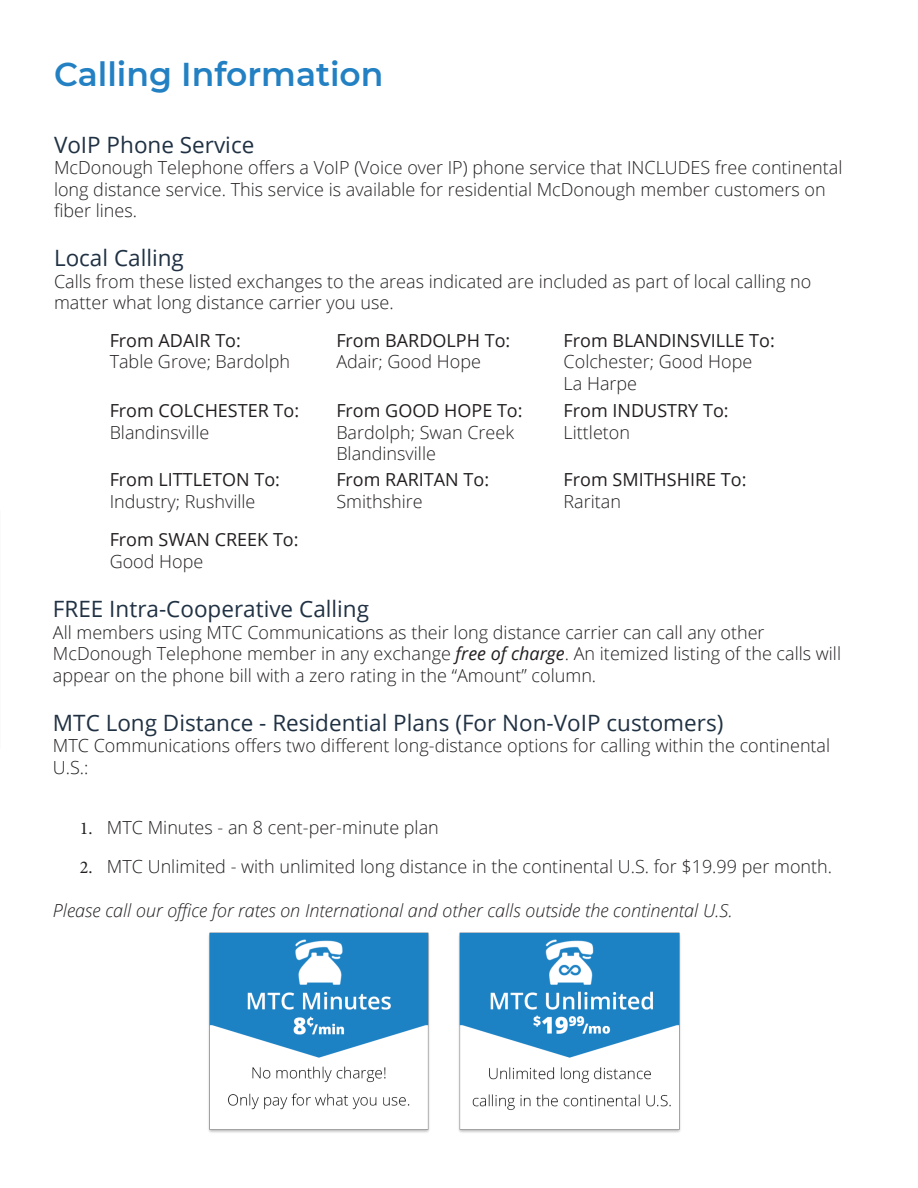
<style>
.page{position:relative;width:918px;height:1188px;background:#fff}
.page>*{position:absolute;margin:0;border:0;box-sizing:border-box;transform-origin:0 0}
.t1{font:600 33px "Montserrat";color:#2381c3}
.t2{font:22.5px "Open Sans";color:#203143}
.t3{font:300 18px/21.6px "Open Sans";color:#231f20}
.t4{font:18px/21.6px "Open Sans";color:#231f20}
.t5{font:italic 300 18px "Open Sans";color:#231f20}
.s1{font-weight:300}
.s2{font-weight:400}
.s3{font-weight:400;font-style:italic}
.s4{font-family:"Minion Pro";font-weight:400}
</style>
<div class="page">
<img style="left:208px;top:933px;width:222px;height:200px">
<img style="left:458px;top:933px;width:223px;height:200px">
<p class="t1" style="left:54px;top:51px;width:331px">Calling Information</p>
<p class="t2" style="left:54px;top:129px;width:202px">VoIP Phone Service</p>
<p class="t3" style="left:54px;top:156px;width:790px">McDonough Telephone offers a VoIP (Voice over IP) phone service that INCLUDES free continental long distance service. This service is available for residential McDonough member customers on fiber lines.</p>
<p class="t2" style="left:54px;top:242px;width:131px">Local Calling</p>
<p class="t3" style="left:54px;top:270px;width:759px">Calls from these listed exchanges to the areas indicated are included as part of local calling no matter what long distance carrier you use.</p>
<p class="t4" style="left:110px;top:329px;width:133px">From ADAIR To:</p>
<p class="t3" style="left:110px;top:351px;width:182px">Table Grove; Bardolph</p>
<p class="t4" style="left:336px;top:329px;width:176px">From BARDOLPH To:<br><span class="s1">Adair; Good Hope</span></p>
<p class="t4" style="left:564px;top:329px;width:213px">From BLANDINSVILLE To:</p>
<p class="t3" style="left:564px;top:351px;width:190px">Colchester; Good Hope<br>La Harpe</p>
<p class="t4" style="left:110px;top:399px;width:191px">From COLCHESTER To:<br><span class="s1">Blandinsville</span></p>
<p class="t3" style="left:336px;top:399px;width:188px"><span class="s2">From GOOD HOPE To:<br></span>Bardolph; Swan Creek<br>Blandinsville</p>
<p class="t4" style="left:564px;top:399px;width:167px">From INDUSTRY To:<br><span class="s1">Littleton</span></p>
<p class="t3" style="left:110px;top:468px;width:172px"><span class="s2">From LITTLETON To:<br></span>Industry; Rushville</p>
<p class="t4" style="left:336px;top:468px;width:154px">From RARITAN To:<br><span class="s1">Smithshire</span></p>
<p class="t4" style="left:564px;top:468px;width:184px">From SMITHSHIRE To:<br><span class="s1">Raritan</span></p>
<p class="t4" style="left:110px;top:528px;width:190px">From SWAN CREEK To:<br><span class="s1">Good Hope</span></p>
<p class="t2" style="left:53px;top:594px;width:318px">FREE Intra-Cooperative Calling</p>
<p class="t3" style="left:53px;top:621px;width:790px">All members using MTC Communications as their long distance carrier can call any other<br>McDonough Telephone member in any exchange <span class="s3">free of charge</span>. An itemized listing of the calls will appear on the phone bill with a zero rating in the “Amount” column.</p>
<p class="t2" style="left:53px;top:707px;width:672px">MTC Long Distance - Residential Plans (For Non-VoIP customers)</p>
<p class="t3" style="left:53px;top:734px;width:779px">MTC Communications offers two different long-distance options for calling within the continental<br>U.S.:</p>
<p class="t3" style="left:80px;top:817px;width:360px"><span class="s4">1.</span> MTC Minutes - an 8 cent-per-minute plan</p>
<p class="t3" style="left:80px;top:856px;width:754px"><span class="s4">2.</span> MTC Unlimited - with unlimited long distance in the continental U.S. for $19.99 per month.</p>
<p class="t5" style="left:53px;top:898px;width:681px">Please call our office for rates on International and other calls outside the continental U.S.</p>
</div>
